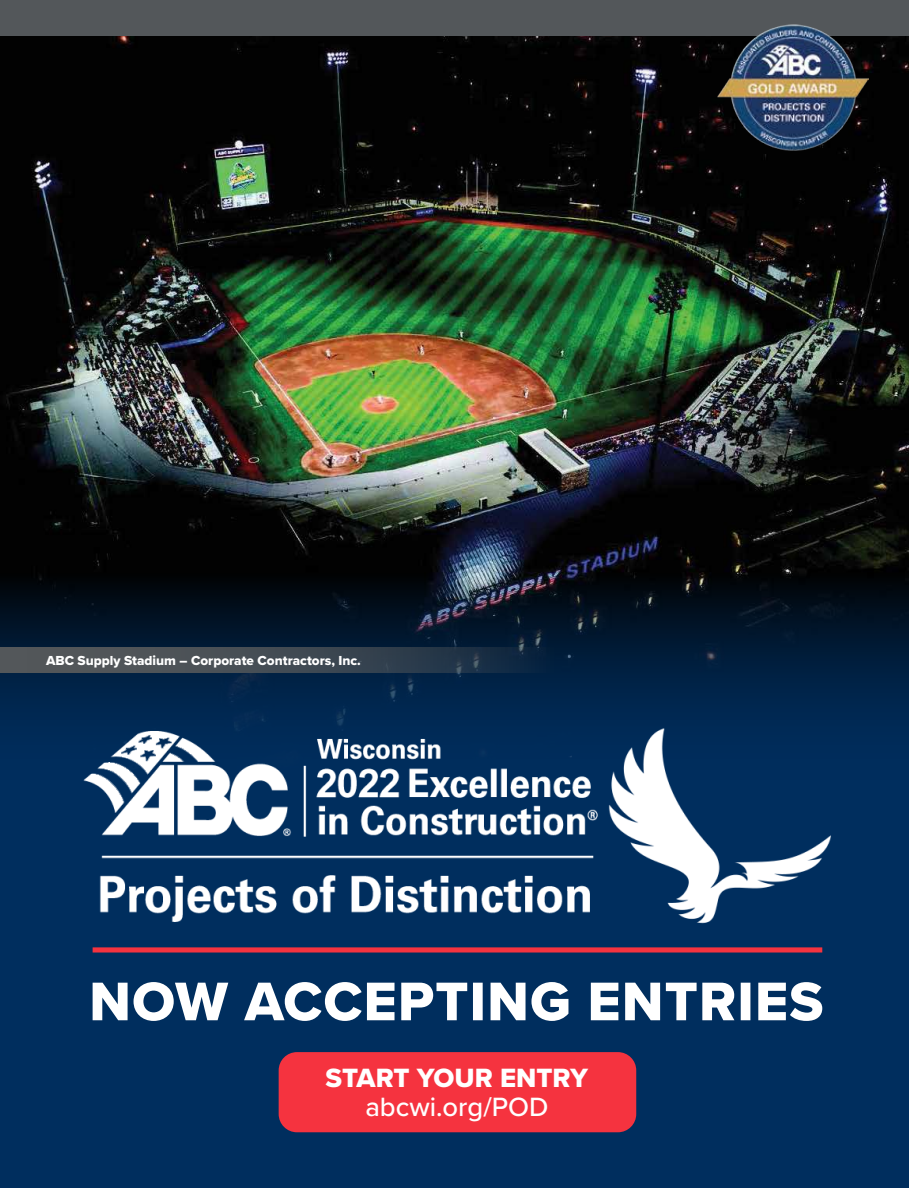
<style>
.page{position:relative;width:909px;height:1188px;background:#fff}
.page>*{position:absolute;margin:0;border:0;box-sizing:border-box;transform-origin:0 0}
.t1{font:27.45px "Proxima Nova Extrabld";color:#fff}
.t2{font:500 27.45px "Proxima Nova";color:#fff}
.t3{font:13.5px "Proxima Nova Extrabld";color:#fff}
</style>
<div class="page">
<div style="left:0;top:440px;width:909px;height:748px;background:#002e5e"></div>
<img style="left:0;top:35px;width:909px;height:691px">
<svg style="left:0;top:647px;width:909px;height:25px;background:#243648"></svg>
<svg style="left:93px;top:982px;width:729px;height:39px"></svg>
<div style="left:93px;top:947px;width:729px;height:6px;background:#f5333f"></div>
<div style="left:279px;top:1052px;width:357px;height:80px;background:#f5333f;border-radius:18px"></div>
<img style="left:83px;top:728px;width:748px;height:196px">
<div style="left:0;top:0;width:909px;height:35px;background:#53575a"></div>
<img style="left:718px;top:24px;width:151px;height:139px">
<p class="t3" style="left:46px;top:651px;width:316px">ABC Supply Stadium – Corporate Contractors, Inc.</p>
<h1 class="t1" style="left:326px;top:1057px;width:264px">START YOUR ENTRY</h1>
<h1 class="t2" style="left:365px;top:1086px;width:185px">abcwi.org/POD</h1>
</div>
